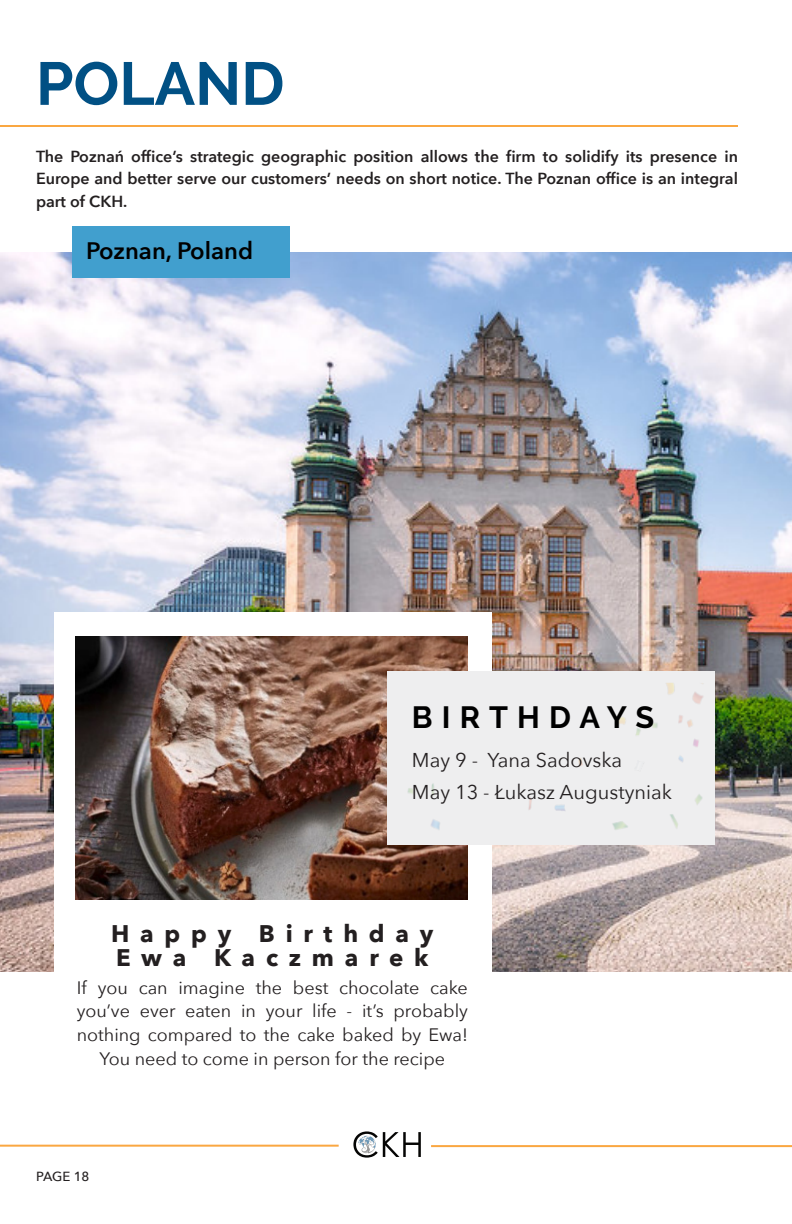
<style>
.page{position:relative;width:792px;height:1224px;background:#fff}
.page>*{position:absolute;margin:0;border:0;box-sizing:border-box;transform-origin:0 0}
.t1{font:700 60.4px "Raleway";color:#015084}
.t2{font:700 30.6px "Raleway";letter-spacing:.295em;color:#000}
.t3{font:700 24px "Avenir Next";letter-spacing:.45em;color:#231f20}
.t4{font:600 23.8px "Avenir Next";color:#000}
.t5{font:20px "Avenir Next";color:#231f20}
.t6{font:18px/23.8px "Avenir Next";color:#231f20;text-align:center}
.t7{font:600 16px/22.6px "Avenir Next";color:#231f20;text-align:justify}
.t8{font:500 13.2px "Avenir Next";letter-spacing:-.01em;color:#231f20}
</style>
<div class="page">
<hr style="left:0;top:1145px;width:339px;height:2px;background:#faa741">
<svg style="left:353px;top:1131px;width:68px;height:27px"></svg>
<hr style="left:431px;top:1145px;width:361px;height:2px;background:#faa741">
<hr style="left:0;top:125px;width:738px;height:2px;background:#faa741">
<img style="left:0;top:252px;width:792px;height:720px">
<div style="left:54px;top:612px;width:437px;height:445px;background:#fff"></div>
<img style="left:76px;top:636px;width:392px;height:264px">
<div style="left:72px;top:226px;width:217px;height:52px;background:#419fce"></div>
<div style="left:387px;top:671px;width:328px;height:174px;background:#eeeeef"></div>
<img style="left:407px;top:682px;width:296px;height:148px">
<p class="t1" style="left:36px;top:49px;width:250px">POLAND</p>
<p class="t7" style="left:36px;top:144px;width:704px">The Poznań office’s strategic geographic position allows the firm to solidify its presence in Europe and better serve our customers’ needs on short notice. The Poznan office is an integral part of CKH.</p>
<p class="t4" style="left:86px;top:230px;width:169px">Poznan, Poland</p>
<p class="t2" style="left:412px;top:699px;width:244px">BIRTHDAYS</p>
<p class="t5" style="left:412px;top:743px;width:212px">May 9 - Yana Sadovska</p>
<p class="t5" style="left:412px;top:775px;width:262px">May 13 - Łukasz Augustyniak</p>
<p class="t3" style="left:111px;top:913px;width:324px">Happy Birthday</p>
<p class="t3" style="left:116px;top:937px;width:314px">Ewa Kaczmarek</p>
<p class="t6" style="left:77px;top:975px;width:393px">If you can imagine the best chocolate cake you’ve ever eaten in your life - it’s probably nothing compared to the cake baked by Ewa!<br>You need to come in person for the recipe</p>
<p class="t8" style="left:36px;top:1165px;width:55px">PAGE 18</p>
</div>
